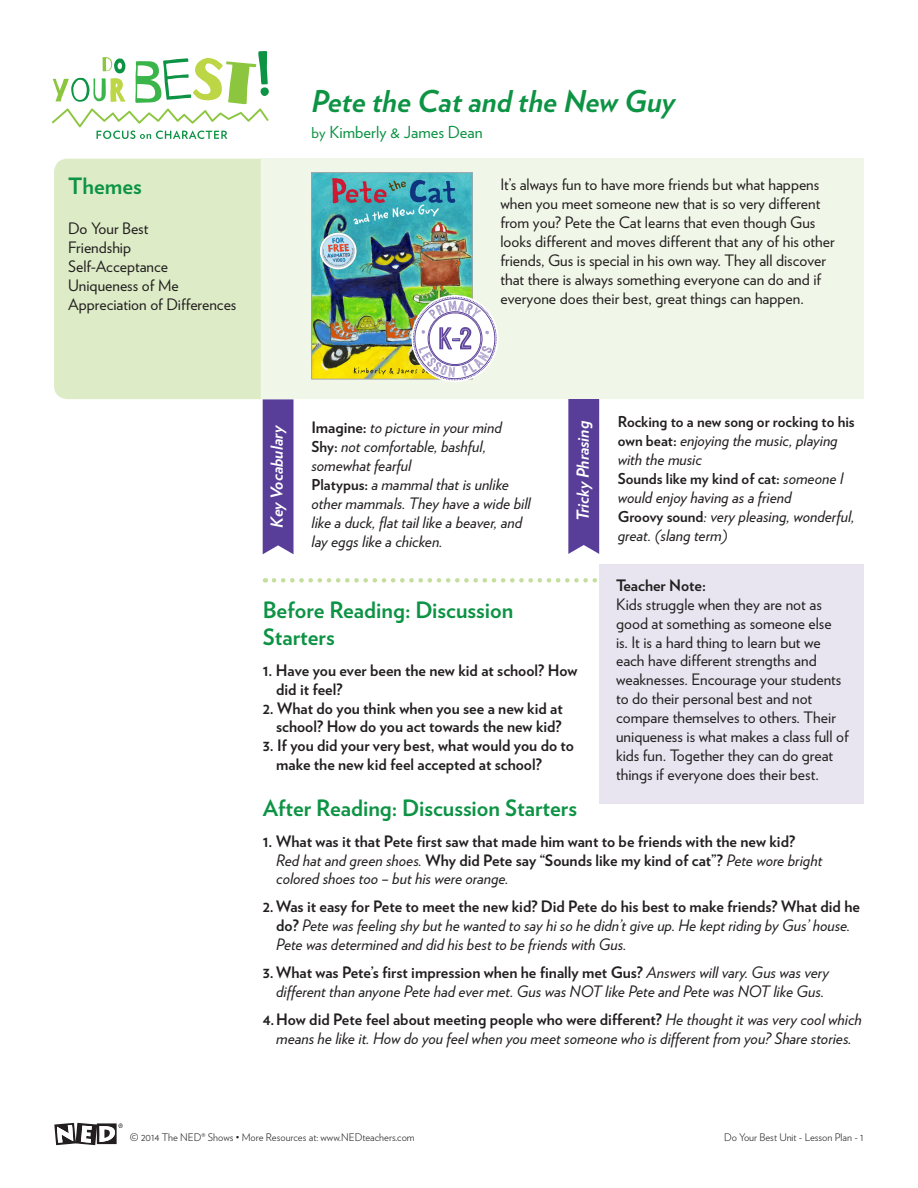
<style>
.page{position:relative;width:918px;height:1188px;background:#fff}
.page>*{position:absolute;margin:0;border:0;box-sizing:border-box;transform-origin:0 0}
.t1{font:italic 700 30px "Verlag";color:#0d9344}
.t2{font:700 22.5px/27px "Verlag";color:#0d9344}
.t3{font:italic 700 16.65px "Verlag";color:#fff}
.t4{font:16.5px "Verlag";color:#0d9344}
.t5{font:italic 15.75px/18.9px "Verlag";color:#231f20}
.t6{font:15.75px/18.9px "Verlag";color:#231f20}
.t7{font:700 15.75px/18.9px "Verlag";color:#231f20}
.t8{font:700 15px "Verlag";color:#231f20}
.t9{font:300 10.5px "Verlag";color:#231f20}
.s1{font-size:15px}
.s2{font-weight:700;font-style:normal}
.s3{font-weight:700;font-style:normal;font-size:15px}
.s4{font-weight:400;font-style:italic;font-size:15.75px}
.s5{font-weight:400;font-style:italic}
</style>
<div class="page">
<svg style="left:52px;top:51px;width:217px;height:88px"></svg>
<div style="left:261px;top:159px;width:603px;height:240px;background:#f1f7e8"></div>
<div style="left:263px;top:399px;width:31px;height:155px;background:#593e99"></div>
<div style="left:54px;top:159px;width:207px;height:240px;background:#ddecc7"></div>
<svg style="left:274px;top:578px;width:323px;height:5px"></svg>
<div style="left:568px;top:399px;width:31px;height:155px;background:#593e99"></div>
<img style="left:314px;top:174px;width:156px;height:203px">
<div style="left:312px;top:172px;width:160px;height:207px;border:1px solid #a8a9ad"></div>
<div style="left:599px;top:564px;width:265px;height:240px;background:#e9e5f0"></div>
<img style="left:411px;top:294px;width:87px;height:88px">
<svg style="left:54px;top:1123px;width:69px;height:22px"></svg>
<h2 class="t2" style="left:68px;top:171px;width:75px">Themes</h2>
<p class="t6" style="left:68px;top:218px;width:170px">Do Your Best<br>Friendship<br>Self-Acceptance<br>Uniqueness of Me<br>Appreciation of Differences</p>
<h1 class="t1" style="left:312px;top:78px;width:365px">Pete the Cat and the New Guy</h1>
<p class="t4" style="left:312px;top:119px;width:173px"><span class="s1">by</span> Kimberly &amp; James Dean</p>
<p class="t6" style="left:501px;top:174px;width:336px">It’s always fun to have more friends but what happens when you meet someone new that is so very different from you? Pete the Cat learns that even though Gus looks different and moves different that any of his other friends, Gus is special in his own way. They all discover that there is always something everyone can do and if everyone does their best, great things can happen.</p>
<p class="t3" style="left:264px;top:528px;width:104px;rotate:-90deg">Key Vocabulary</p>
<p class="t5" style="left:312px;top:417px;width:221px"><span class="s2">Imagine:</span> to picture in your mind<br><span class="s3">Shy:</span> not comfortable, bashful, somewhat fearful<br><span class="s3">Platypus:</span> a mammal that is unlike other mammals. They have a wide bill like a duck, flat tail like a beaver, and lay eggs like a chicken.</p>
<p class="t3" style="left:570px;top:521px;width:102px;rotate:-90deg">Tricky Phrasing</p>
<p class="t8" style="left:618px;top:410px;width:238px">Rocking to a new song or rocking to his</p>
<p class="t5" style="left:618px;top:430px;width:222px"><span class="s3">own beat:</span> enjoying the music, playing with the music</p>
<p class="t8" style="left:618px;top:467px;width:227px">Sounds like my kind of cat: <span class="s4">someone I</span></p>
<p class="t5" style="left:618px;top:487px;width:238px">would enjoy having as a friend<br><span class="s3">Groovy sound</span>: very pleasing, wonderful, great. (slang term)</p>
<h2 class="t2" style="left:263px;top:595px;width:252px">Before Reading: Discussion<br>Starters</h2>
<p class="t7" style="left:276px;top:660px;width:303px;text-indent:-13px">1. Have you ever been the new kid at school? How did it feel?</p>
<p class="t7" style="left:263px;top:698px;width:302px;text-align:right">2. What do you think when you see a new kid at school? How do you act towards the new kid?</p>
<p class="t7" style="left:276px;top:735px;width:299px;text-indent:-13px">3. If you did your very best, what would you do to make the new kid feel accepted at school?</p>
<p class="t7" style="left:616px;top:575px;width:91px">Teacher Note:</p>
<p class="t6" style="left:616px;top:594px;width:234px">Kids struggle when they are not as good at something as someone else<br>is. It is a hard thing to learn but we each have different strengths and weaknesses. Encourage your students to do their personal best and not compare themselves to others. Their uniqueness is what makes a class full of kids fun. Together they can do great things if everyone does their best.</p>
<h2 class="t2" style="left:263px;top:793px;width:316px">After Reading: Discussion Starters</h2>
<p class="t7" style="left:276px;top:831px;width:548px;text-indent:-13px">1. What was it that Pete first saw that made him want to be friends with the new kid?<br><span class="s5">Red hat and green shoes.</span> Why did Pete say “Sounds like my kind of cat”? <span class="s5">Pete wore bright colored shoes too – but his were orange.</span></p>
<p class="t5" style="left:276px;top:896px;width:585px;text-indent:-13px"><span class="s2">2.Was it easy for Pete to meet the new kid? Did Pete do his best to make friends? What did he do?</span> Pete was feeling shy but he wanted to say hi so he didn’t give up. He kept riding by Gus’ house.<br>Pete was determined and did his best to be friends with Gus.</p>
<p class="t5" style="left:263px;top:962px;width:568px;text-align:center"><span class="s2">3. What was Pete’s first impression when he finally met Gus?</span> Answers will vary. Gus was very different than anyone Pete had ever met. Gus was NOT like Pete and Pete was NOT like Gus.</p>
<p class="t5" style="left:263px;top:1009px;width:601px;text-align:center"><span class="s2">4.How did Pete feel about meeting people who were different?</span> He thought it was very cool which means he like it. How do you feel when you meet someone who is different from you? Share stories.</p>
<p class="t9" style="left:130px;top:1129px;width:286px">© 2014 The NED® Shows • More Resources at: www.NEDteachers.com</p>
<p class="t9" style="left:724px;top:1129px;width:141px">Do Your Best Unit - Lesson Plan - 1</p>
</div>
